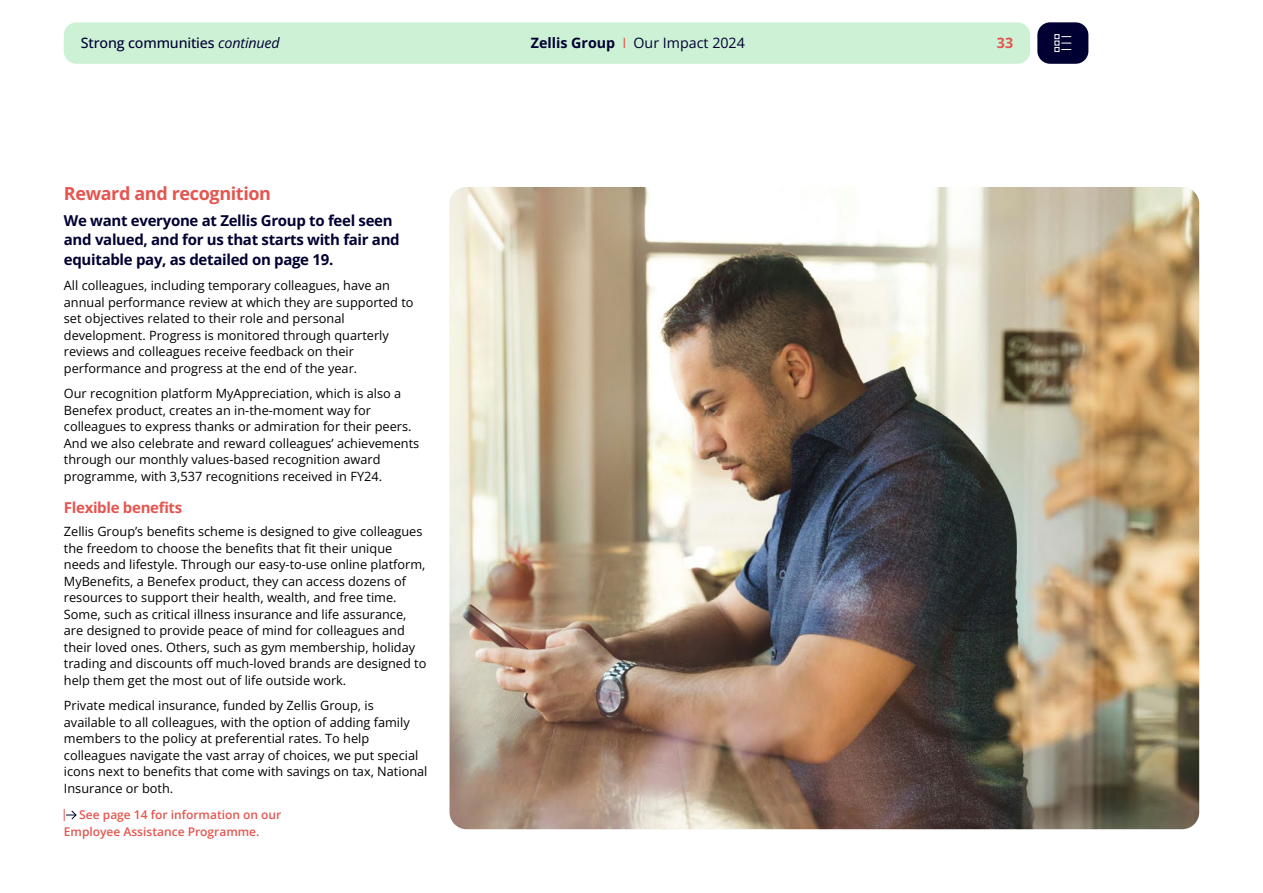
<style>
.page{position:relative;width:1263px;height:893px;background:#fff}
.page>*{position:absolute;margin:0;border:0;box-sizing:border-box;transform-origin:0 0}
.t1{font:700 18px "Open Sans";letter-spacing:-.02em;color:#e5554f}
.t2{font:700 15px/19.5px "Open Sans";letter-spacing:-.02em;color:#000032}
.t3{font:700 15px "Open Sans";letter-spacing:-.02em;color:#e5554f}
.t4{font:500 14.25px "Open Sans";letter-spacing:-.01em;color:#000032}
.t5{font:14.25px "Open Sans";color:#000032}
.t6{font:700 14.25px "Open Sans";color:#e5554f}
.t7{font:12.75px/16.5px "Open Sans";color:#000}
.t8{font:600 12px/16.5px "Open Sans";color:#e5554f}
.s1{font-weight:400;font-style:italic}
.s2{font-weight:700}
.s3{color:#e5554f}
</style>
<div class="page">
<svg style="left:64px;top:809px;width:13px;height:12px"></svg>
<img style="left:450px;top:187px;width:749px;height:642px">
<div style="left:64px;top:22px;width:966px;height:42px;background:#cdf1d5;border-radius:13px"></div>
<div style="left:1037px;top:22px;width:51px;height:42px;background:#000032;border-radius:13px"></div>
<svg style="left:1054px;top:34px;width:17px;height:18px"></svg>
<p class="t4" style="left:81px;top:33px;width:200px">Strong communities <span class="s1">continued</span></p>
<p class="t5" style="left:531px;top:33px;width:216px"><span class="s2">Zellis Group</span> <span class="s3">I</span> Our Impact 2024</p>
<p class="t6" style="left:997px;top:33px;width:18px">33</p>
<h1 class="t1" style="left:64px;top:181px;width:209px">Reward and recognition</h1>
<p class="t2" style="left:64px;top:210px;width:337px">We want everyone at Zellis Group to feel seen and valued, and for us that starts with fair and equitable pay, as detailed on page 19.</p>
<p class="t7" style="left:64px;top:277px;width:351px">All colleagues, including temporary colleagues, have an annual performance review at which they are supported to set objectives related to their role and personal development. Progress is monitored through quarterly reviews and colleagues receive feedback on their performance and progress at the end of the year.</p>
<p class="t7" style="left:64px;top:385px;width:357px">Our recognition platform MyAppreciation, which is also a Benefex product, creates an in-the-moment way for colleagues to express thanks or admiration for their peers.<br>And we also celebrate and reward colleagues’ achievements through our monthly values-based recognition award programme, with 3,537 recognitions received in FY24.</p>
<p class="t3" style="left:64px;top:497px;width:120px">Flexible benefits</p>
<p class="t7" style="left:64px;top:523px;width:364px">Zellis Group’s benefits scheme is designed to give colleagues the freedom to choose the benefits that fit their unique needs and lifestyle. Through our easy-to-use online platform, MyBenefits, a Benefex product, they can access dozens of resources to support their health, wealth, and free time.<br>Some, such as critical illness insurance and life assurance, are designed to provide peace of mind for colleagues and their loved ones. Others, such as gym membership, holiday trading and discounts off much-loved brands are designed to help them get the most out of life outside work.</p>
<p class="t7" style="left:64px;top:697px;width:365px">Private medical insurance, funded by Zellis Group, is available to all colleagues, with the option of adding family members to the policy at preferential rates. To help colleagues navigate the vast array of choices, we put special icons next to benefits that come with savings on tax, National Insurance or both.</p>
<p class="t8" style="left:64px;top:806px;width:219px;text-indent:15px">See page 14 for information on our<br>Employee Assistance Programme.</p>
</div>
